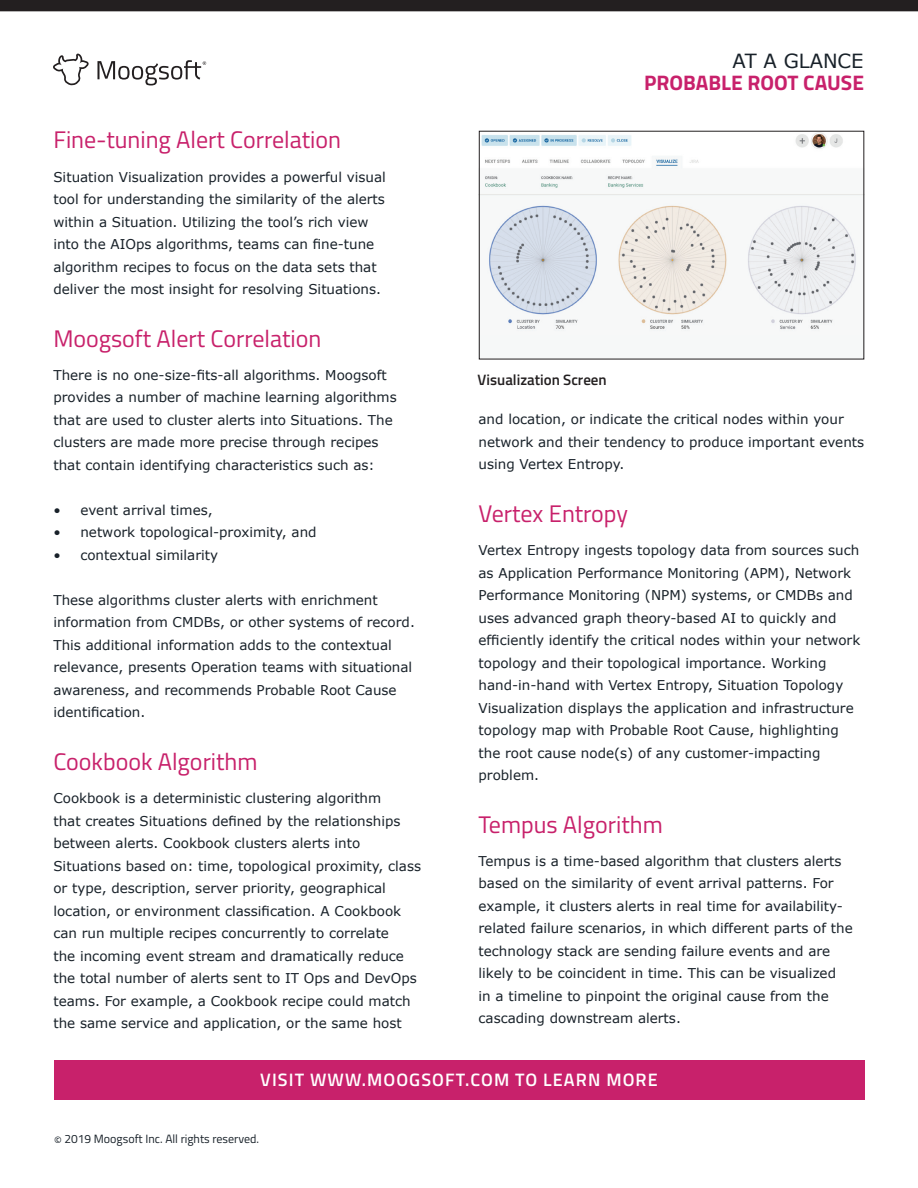
<style>
.page{position:relative;width:918px;height:1188px;background:#fff}
.page>*{position:absolute;margin:0;border:0;box-sizing:border-box;transform-origin:0 0}
.t1{font:24px "Titillium";color:#c8216b}
.t2{font:700 21px "Titillium";color:#c8216b}
.t3{font:19.5px "Verdana";color:#182129}
.t4{font:600 18px "Titillium";letter-spacing:.06em;color:#fff}
.t5{font:600 15px "Titillium";color:#231f20}
.t6{font:13.5px/22.5px "Verdana";color:#182129}
.t7{font:12px "Titillium";color:#182129}
</style>
<div class="page">
<div style="left:0;top:0;width:918px;height:11px;background:#231f20"></div>
<svg style="left:53px;top:54px;width:36px;height:31px"></svg>
<svg style="left:97px;top:60px;width:109px;height:25px"></svg>
<div style="left:54px;top:1061px;width:811px;height:39px;background:#c8216b"></div>
<img style="left:478px;top:130px;width:386px;height:208px">
<div style="left:479px;top:335px;width:386px;height:24px;background:#f6f8f8"></div>
<h1 class="t1" style="left:53px;top:122px;width:289px">Fine-tuning Alert Correlation</h1>
<p class="t6" style="left:53px;top:166px;width:334px">Situation Visualization provides a powerful visual tool for understanding the similarity of the alerts within a Situation. Utilizing the tool’s rich view into the AIOps algorithms, teams can fine-tune algorithm recipes to focus on the data sets that deliver the most insight for resolving Situations.</p>
<h1 class="t1" style="left:53px;top:321px;width:269px">Moogsoft Alert Correlation</h1>
<p class="t6" style="left:53px;top:364px;width:345px">There is no one-size-fits-all algorithms. Moogsoft provides a number of machine learning algorithms that are used to cluster alerts into Situations. The clusters are made more precise through recipes that contain identifying characteristics such as:</p>
<p class="t6" style="left:53px;top:499px;width:161px">• event arrival times,</p>
<p class="t6" style="left:53px;top:521px;width:265px">• network topological-proximity, and</p>
<p class="t6" style="left:53px;top:544px;width:166px">• contextual similarity</p>
<p class="t6" style="left:53px;top:589px;width:363px">These algorithms cluster alerts with enrichment information from CMDBs, or other systems of record.<br>This additional information adds to the contextual relevance, presents Operation teams with situational awareness, and recommends Probable Root Cause identification.</p>
<h1 class="t1" style="left:53px;top:744px;width:206px">Cookbook Algorithm</h1>
<p class="t6" style="left:53px;top:787px;width:369px">Cookbook is a deterministic clustering algorithm<br>that creates Situations defined by the relationships between alerts. Cookbook clusters alerts into Situations based on: time, topological proximity, class or type, description, server priority, geographical location, or environment classification. A Cookbook can run multiple recipes concurrently to correlate<br>the incoming event stream and dramatically reduce the total number of alerts sent to IT Ops and DevOps teams. For example, a Cookbook recipe could match the same service and application, or the same host</p>
<h3 class="t3" style="left:732px;top:48px;width:133px">AT A GLANCE</h3>
<h2 class="t2" style="left:644px;top:67px;width:221px">PROBABLE ROOT CAUSE</h2>
<p class="t5" style="left:478px;top:368px;width:131px">Visualization Screen</p>
<p class="t6" style="left:479px;top:408px;width:387px">and location, or indicate the critical nodes within your network and their tendency to produce important events using Vertex Entropy.</p>
<h1 class="t1" style="left:479px;top:496px;width:151px">Vertex Entropy</h1>
<p class="t6" style="left:479px;top:539px;width:383px">Vertex Entropy ingests topology data from sources such as Application Performance Monitoring (APM), Network Performance Monitoring (NPM) systems, or CMDBs and uses advanced graph theory-based AI to quickly and efficiently identify the critical nodes within your network topology and their topological importance. Working hand-in-hand with Vertex Entropy, Situation Topology Visualization displays the application and infrastructure topology map with Probable Root Cause, highlighting the root cause node(s) of any customer-impacting problem.</p>
<h1 class="t1" style="left:479px;top:807px;width:186px">Tempus Algorithm</h1>
<p class="t6" style="left:479px;top:850px;width:376px">Tempus is a time-based algorithm that clusters alerts based on the similarity of event arrival patterns. For example, it clusters alerts in real time for availability&shy;related failure scenarios, in which different parts of the technology stack are sending failure events and are likely to be coincident in time. This can be visualized<br>in a timeline to pinpoint the original cause from the cascading downstream alerts.</p>
<h3 class="t4" style="left:260px;top:1066px;width:399px">VISIT WWW.MOOGSOFT.COM TO LEARN MORE</h3>
<p class="t7" style="left:54px;top:1130px;width:207px">© 2019 Moogsoft Inc. All rights reserved.</p>
</div>
